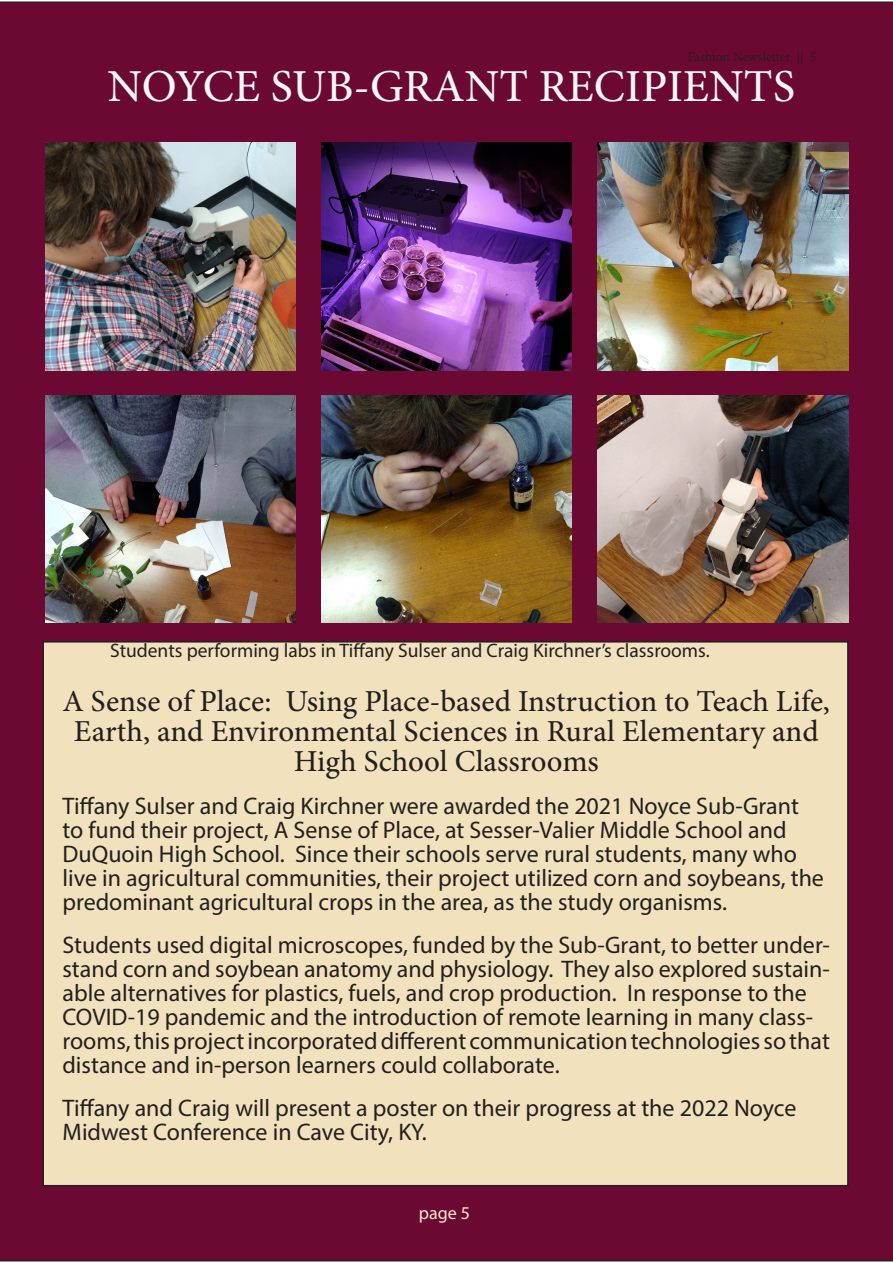
<style>
.page{position:relative;width:893px;height:1263px;background:#fff}
.page>*{position:absolute;margin:0;border:0;box-sizing:border-box;transform-origin:0 0}
.Big_Title{font:45px "Adobe Hebrew";color:#f7f7f8}
.Big_Title-2{font:30px/30px "Adobe Hebrew";color:#231f20;text-align:center}
.Big_Title-3{font:24px/24px "Myriad Pro";color:#231f20}
.Big_Title-4{font:19.5px "Myriad Pro";color:#231f20}
.Big_Title-5{font:18px "Myriad Pro";color:#feeaca}
.t1{font:13.5px "Minion Pro";letter-spacing:-.005em;color:#231f20}
</style>
<div class="page">
<div style="left:0;top:2px;width:893px;height:1259px;background:#6c0932"></div>
<div style="left:43px;top:642px;width:805px;height:544px;background:#f1e2bd"></div>
<img style="left:45px;top:142px;width:250px;height:228px">
<img style="left:321px;top:142px;width:251px;height:228px">
<img style="left:598px;top:142px;width:250px;height:228px">
<img style="left:45px;top:395px;width:250px;height:228px">
<img style="left:321px;top:395px;width:251px;height:228px">
<img style="left:598px;top:395px;width:250px;height:228px">
<p class="t1" style="left:687px;top:48px;width:131px">Fashion Newsletter || 5</p>
<p class="Big_Title" style="left:107px;top:59px;width:689px">NOYCE SUB-GRANT RECIPIENTS</p>
<p class="Big_Title-4" style="left:110px;top:639px;width:601px">Students performing labs in Tiffany Sulser and Craig Kirchner’s classrooms.</p>
<p class="Big_Title-2" style="left:62px;top:687px;width:769px">A Sense of Place: Using Place-based Instruction to Teach Life,<br>Earth, and Environmental Sciences in Rural Elementary and<br>High School Classrooms</p>
<p class="Big_Title-3" style="left:62px;top:794px;width:763px">Tiffany Sulser and Craig Kirchner were awarded the 2021 Noyce Sub-Grant to fund their project, A Sense of Place, at Sesser-Valier Middle School and DuQuoin High School. Since their schools serve rural students, many who live in agricultural communities, their project utilized corn and soybeans, the predominant agricultural crops in the area, as the study organisms.</p>
<p class="Big_Title-3" style="left:62px;top:932px;width:769px">Students used digital microscopes, funded by the Sub-Grant, to better under&shy;stand corn and soybean anatomy and physiology. They also explored sustain&shy;able alternatives for plastics, fuels, and crop production. In response to the COVID-19 pandemic and the introduction of remote learning in many class&shy;rooms, this project incorporated different communication technologies so that distance and in-person learners could collaborate.</p>
<p class="Big_Title-3" style="left:62px;top:1095px;width:736px">Tiffany and Craig will present a poster on their progress at the 2022 Noyce<br>Midwest Conference in Cave City, KY.</p>
<p class="Big_Title-5" style="left:419px;top:1202px;width:53px">page 5</p>
</div>
